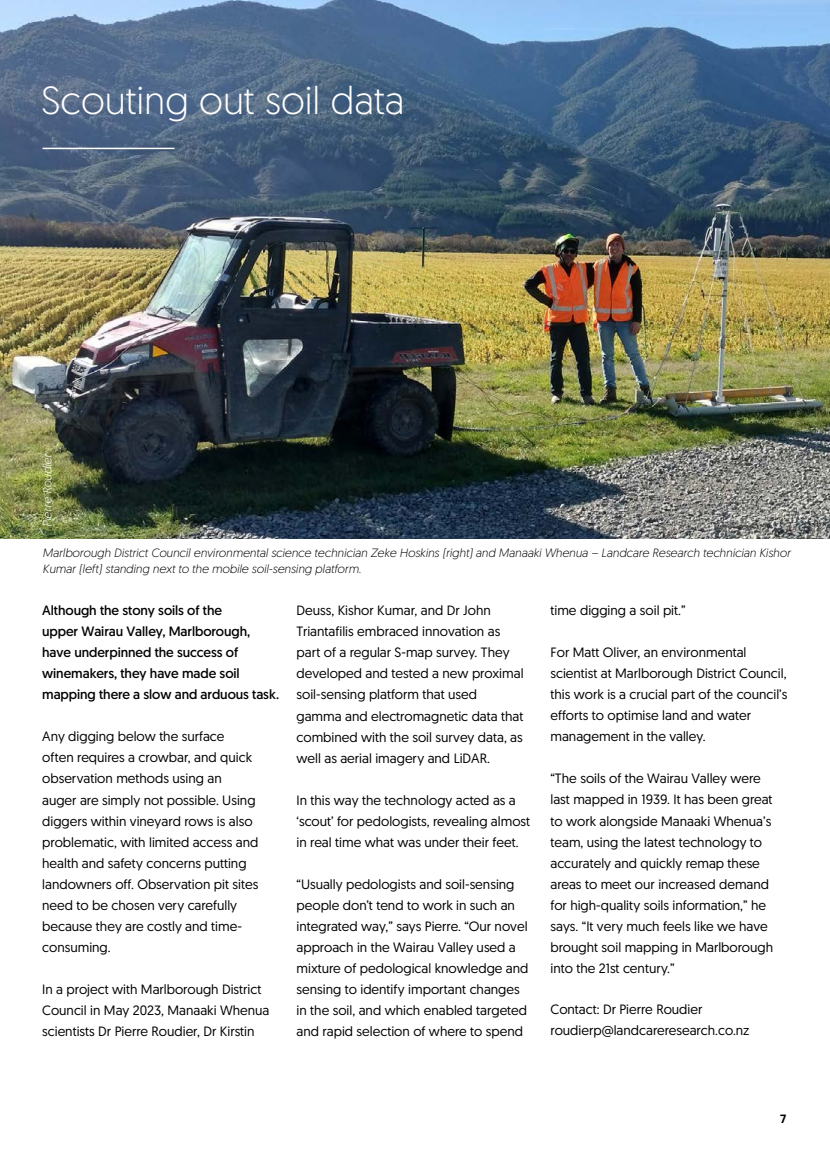
<style>
.page{position:relative;width:830px;height:1149px;background:#fff}
.page>*{position:absolute;margin:0;border:0;box-sizing:border-box;transform-origin:0 0}
.t1{font:300 39px "Geomanist";color:#fff}
.t2{font:13.5px/21px "Geomanist";color:#000}
.t3{font:13.5px/21px "Geomanist";letter-spacing:-.005em;color:#000}
.t4{font:italic 300 12px/16.5px "Geomanist";color:#000}
.t5{font:italic 300 12px "Geomanist";color:#fff}
.t6{font:500 12px "Geomanist";color:#000}
</style>
<div class="page">
<img style="left:0;top:0;width:829px;height:538px">
<hr style="left:43px;top:148px;width:131px;height:1px;background:#fff">
<h1 class="t1" style="left:41px;top:76px;width:364px">Scouting out soil data</h1>
<p class="t5" style="left:40px;top:526px;width:75px;rotate:-90deg">Pierre Roudier</p>
<p class="t4" style="left:43px;top:544px;width:749px">Marlborough District Council environmental science technician Zeke Hoskins (right) and Manaaki Whenua – Landcare Research technician Kishor<br>Kumar (left) standing next to the mobile soil-sensing platform.</p>
<p class="t3" style="left:42px;top:599px;width:238px">Although the stony soils of the<br>upper Wairau Valley, Marlborough, have underpinned the success of winemakers, they have made soil mapping there a slow and arduous task.</p>
<p class="t2" style="left:42px;top:725px;width:217px">Any digging below the surface often requires a crowbar, and quick observation methods using an auger are simply not possible. Using diggers within vineyard rows is also problematic, with limited access and health and safety concerns putting landowners off. Observation pit sites need to be chosen very carefully because they are costly and time&shy;consuming.</p>
<p class="t2" style="left:42px;top:977px;width:229px">In a project with Marlborough District<br>Council in May 2023, Manaaki Whenua scientists Dr Pierre Roudier, Dr Kirstin</p>
<p class="t2" style="left:296px;top:599px;width:228px">Deuss, Kishor Kumar, and Dr John Triantafilis embraced innovation as part of a regular S-map survey. They developed and tested a new proximal soil-sensing platform that used gamma and electromagnetic data that combined with the soil survey data, as well as aerial imagery and LiDAR.</p>
<p class="t2" style="left:296px;top:788px;width:235px">In this way the technology acted as a ‘scout’ for pedologists, revealing almost in real time what was under their feet.</p>
<p class="t2" style="left:296px;top:872px;width:233px">“Usually pedologists and soil-sensing people don’t tend to work in such an integrated way,” says Pierre. “Our novel approach in the Wairau Valley used a mixture of pedological knowledge and sensing to identify important changes in the soil, and which enabled targeted and rapid selection of where to spend</p>
<p class="t2" style="left:550px;top:599px;width:136px">time digging a soil pit.”</p>
<p class="t2" style="left:550px;top:641px;width:238px">For Matt Oliver, an environmental scientist at Marlborough District Council, this work is a crucial part of the council’s efforts to optimise land and water management in the valley.</p>
<p class="t2" style="left:550px;top:767px;width:224px">“The soils of the Wairau Valley were last mapped in 1939. It has been great to work alongside Manaaki Whenua’s team, using the latest technology to accurately and quickly remap these areas to meet our increased demand for high-quality soils information,” he says. “It very much feels like we have brought soil mapping in Marlborough into the 21st century.”</p>
<p class="t2" style="left:550px;top:998px;width:200px">Contact: Dr Pierre Roudier roudierp@landcareresearch.co.nz</p>
<p class="t6" style="left:779px;top:1110px;width:8px">7</p>
</div>
